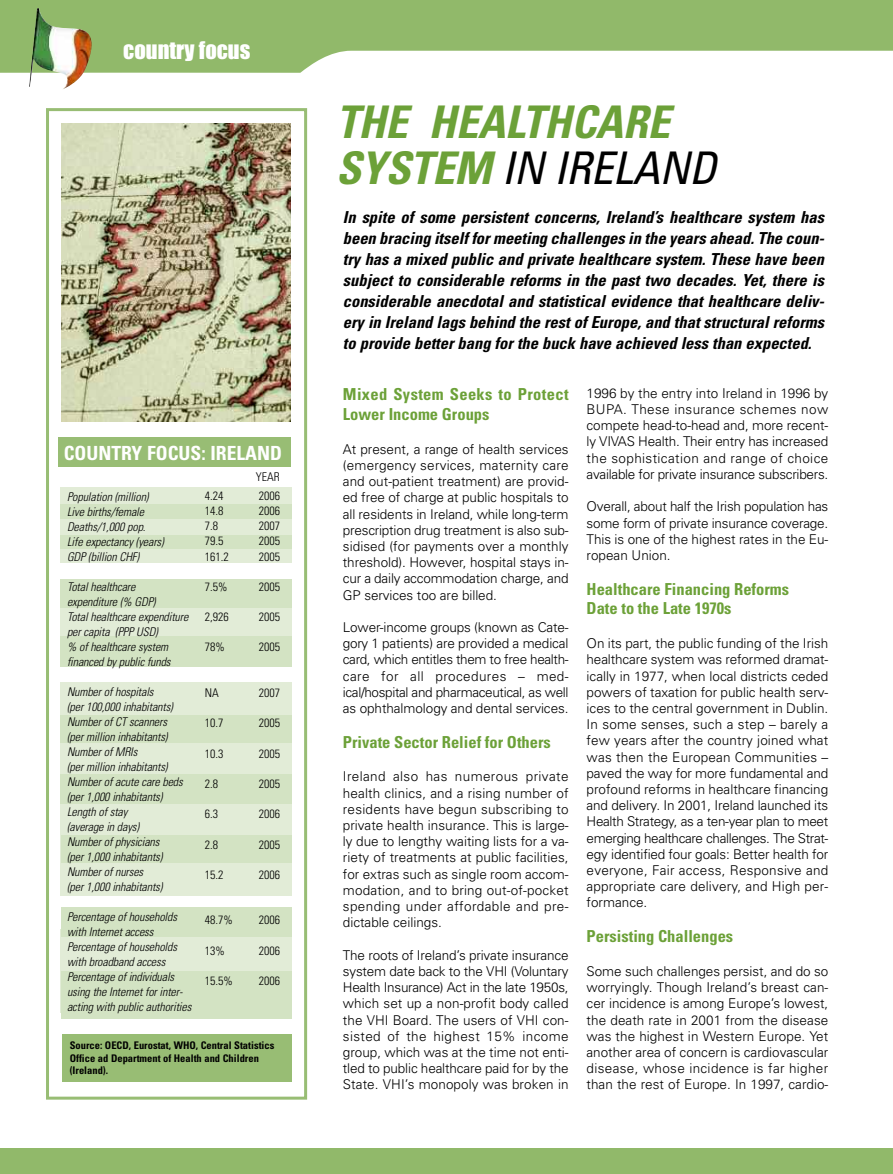
<style>
.page{position:relative;width:893px;height:1174px;background:#fff}
.page>*{position:absolute;margin:0;border:0;box-sizing:border-box;transform-origin:0 0}
.t1{font:italic 700 condensed 45px/46.5px "Univers";letter-spacing:-.01em;color:#6ca138}
.t2{font:22.5px "Impact";color:#fff}
.t3{font:700 condensed 19.5px "Univers";color:#fff}
.t4{font:italic 700 condensed 16.5px/21px "Univers";color:#000;text-align:justify}
.t5{font:700 condensed 16.5px/19.8px "Univers";color:#6ca138}
.t6{font:700 condensed 16.5px/19.8px "Univers";letter-spacing:.02em;color:#6ca138}
.t7{font:300 13.5px/16.2px "Univers";color:#000;text-align:justify}
.t8{font:italic 300 condensed 12px/15px "Univers";letter-spacing:-.01em;color:#000}
.t9{font:300 condensed 12px "Univers";color:#000}
.t10{font:700 condensed 10.5px/12.6px "Univers";color:#000}
.s1{font-weight:400;color:#000}
</style>
<div class="page">
<svg style="left:0;top:0;width:893px;height:73px;fill:#91b96a"></svg>
<div style="left:59px;top:487px;width:268px;height:88px;background:#e2ecd7"></div>
<div style="left:59px;top:566px;width:268px;height:81px;background:#e2ecd7"></div>
<div style="left:59px;top:682px;width:266px;height:213px;background:#e2ecd7"></div>
<div style="left:59px;top:928px;width:266px;height:84px;background:#e2ecd7"></div>
<div style="left:62px;top:1034px;width:256px;height:47px;background:#98bd74"></div>
<div style="left:59px;top:504px;width:269px;height:15px;background:#d3e3c3"></div>
<div style="left:59px;top:535px;width:269px;height:13px;background:#d3e3c3"></div>
<div style="left:59px;top:715px;width:266px;height:27px;background:#d3e3c3"></div>
<div style="left:59px;top:774px;width:265px;height:30px;background:#d3e3c3"></div>
<div style="left:61px;top:836px;width:266px;height:27px;background:#d3e3c3"></div>
<div style="left:61px;top:907px;width:266px;height:29px;background:#d3e3c3"></div>
<div style="left:61px;top:971px;width:266px;height:48px;background:#d3e3c3"></div>
<div style="left:60px;top:563px;width:267px;height:17px;background:#fff"></div>
<div style="left:59px;top:579px;width:267px;height:28px;background:#d3e3c3"></div>
<div style="left:59px;top:636px;width:267px;height:31px;background:#d3e3c3"></div>
<div style="left:292px;top:428px;width:40px;height:671px;background:#fff"></div>
<div style="left:46px;top:108px;width:261px;height:991px;border:3px solid #98bd74"></div>
<div style="left:0;top:1148px;width:893px;height:26px;background:#91b96a"></div>
<img style="left:61px;top:124px;width:230px;height:297px">
<img style="left:29px;top:8px;width:63px;height:81px">
<div style="left:59px;top:437px;width:232px;height:29px;background:#98bd74"></div>
<h2 class="t2" style="left:123px;top:39px;width:128px">COUNTRY FOCUS</h2>
<h3 class="t3" style="left:64px;top:445px;width:220px">COUNTRY FOCUS: IRELAND</h3>
<p class="t8" style="left:67px;top:490px;width:98px">Population (million)<br>Live births/female<br>Deaths/1,000 pop.<br>Life expectancy (years)<br>GDP (billion CHF)</p>
<p class="t8" style="left:67px;top:580px;width:123px">Total healthcare expenditure (% GDP)<br>Total healthcare expenditure per capita (PPP USD)<br>% of healthcare system financed by public funds</p>
<p class="t8" style="left:67px;top:685px;width:117px">Number of hospitals<br>(per 100,000 inhabitants)<br>Number of CT scanners (per million inhabitants)<br>Number of MRIs<br>(per million inhabitants)<br>Number of acute care beds (per 1,000 inhabitants)<br>Length of stay<br>(average in days)<br>Number of physicians<br>(per 1,000 inhabitants)<br>Number of nurses<br>(per 1,000 inhabitants)</p>
<p class="t8" style="left:67px;top:910px;width:126px">Percentage of households with Internet access<br>Percentage of households with broadband access<br>Percentage of individuals using the Internet for inter&shy;acting with public authorities</p>
<p class="t9" style="left:256px;top:472px;width:25px">YEAR</p>
<p class="t9" style="left:205px;top:491px;width:20px">4.24</p>
<p class="t9" style="left:259px;top:491px;width:23px">2006</p>
<p class="t9" style="left:205px;top:506px;width:20px">14.8</p>
<p class="t9" style="left:259px;top:506px;width:23px">2006</p>
<p class="t9" style="left:205px;top:521px;width:15px">7.8</p>
<p class="t9" style="left:259px;top:521px;width:23px">2007</p>
<p class="t9" style="left:205px;top:537px;width:20px">79.5</p>
<p class="t9" style="left:259px;top:537px;width:23px">2005</p>
<p class="t9" style="left:205px;top:552px;width:25px">161.2</p>
<p class="t9" style="left:259px;top:552px;width:23px">2005</p>
<p class="t9" style="left:205px;top:582px;width:24px">7.5%</p>
<p class="t9" style="left:259px;top:582px;width:23px">2005</p>
<p class="t9" style="left:205px;top:612px;width:25px">2,926</p>
<p class="t9" style="left:259px;top:612px;width:23px">2005</p>
<p class="t9" style="left:205px;top:643px;width:21px">78%</p>
<p class="t9" style="left:259px;top:643px;width:23px">2005</p>
<p class="t9" style="left:205px;top:688px;width:16px">NA</p>
<p class="t9" style="left:259px;top:688px;width:23px">2007</p>
<p class="t9" style="left:205px;top:718px;width:20px">10.7</p>
<p class="t9" style="left:259px;top:718px;width:23px">2005</p>
<p class="t9" style="left:205px;top:749px;width:20px">10.3</p>
<p class="t9" style="left:259px;top:749px;width:23px">2005</p>
<p class="t9" style="left:205px;top:779px;width:15px">2.8</p>
<p class="t9" style="left:259px;top:779px;width:23px">2005</p>
<p class="t9" style="left:205px;top:809px;width:15px">6.3</p>
<p class="t9" style="left:259px;top:809px;width:23px">2006</p>
<p class="t9" style="left:205px;top:840px;width:15px">2.8</p>
<p class="t9" style="left:259px;top:840px;width:23px">2005</p>
<p class="t9" style="left:205px;top:870px;width:20px">15.2</p>
<p class="t9" style="left:259px;top:870px;width:23px">2006</p>
<p class="t9" style="left:205px;top:915px;width:29px">48.7%</p>
<p class="t9" style="left:259px;top:915px;width:23px">2006</p>
<p class="t9" style="left:205px;top:946px;width:21px">13%</p>
<p class="t9" style="left:259px;top:946px;width:23px">2006</p>
<p class="t9" style="left:205px;top:976px;width:29px">15.5%</p>
<p class="t9" style="left:259px;top:976px;width:23px">2006</p>
<p class="t10" style="left:70px;top:1040px;width:206px">Source: OECD, Eurostat, WHO, Central Statistics<br>Office ad Department of Health and Children (Ireland).</p>
<h1 class="t1" style="left:336px;top:102px;width:382px">THE HEALTHCARE<br>SYSTEM <span class="s1">IN IRELAND</span></h1>
<p class="t4" style="left:343px;top:208px;width:483px">In spite of some persistent concerns, Ireland’s healthcare system has been bracing itself for meeting challenges in the years ahead. The coun&shy;try has a mixed public and private healthcare system. These have been subject to considerable reforms in the past two decades. Yet, there is considerable anecdotal and statistical evidence that healthcare deliv&shy;ery in Ireland lags behind the rest of Europe, and that structural reforms to provide better bang for the buck have achieved less than expected.</p>
<p class="t6" style="left:343px;top:385px;width:227px">Mixed System Seeks to Protect<br>Lower Income Groups</p>
<p class="t7" style="left:343px;top:442px;width:227px">At present, a range of health services (emergency services, maternity care and out-patient treatment) are provid&shy;ed free of charge at public hospitals to all residents in Ireland, while long-term prescription drug treatment is also sub&shy;sidised (for payments over a monthly threshold). However, hospital stays in&shy;cur a daily accommodation charge, and GP services too are billed.</p>
<p class="t7" style="left:343px;top:620px;width:227px">Lower-income groups (known as Cate&shy;gory 1 patients) are provided a medical card, which entitles them to free health&shy;care for all procedures – med&shy;ical/hospital and pharmaceutical, as well as ophthalmology and dental services.</p>
<p class="t5" style="left:343px;top:733px;width:210px">Private Sector Relief for Others</p>
<p class="t7" style="left:343px;top:769px;width:227px">Ireland also has numerous private health clinics, and a rising number of residents have begun subscribing to private health insurance. This is large&shy;ly due to lengthy waiting lists for a va&shy;riety of treatments at public facilities, for extras such as single room accom&shy;modation, and to bring out-of-pocket spending under affordable and pre&shy;dictable ceilings.</p>
<p class="t7" style="left:343px;top:948px;width:227px">The roots of Ireland’s private insurance system date back to the VHI (Voluntary Health Insurance) Act in the late 1950s, which set up a non-profit body called the VHI Board. The users of VHI con&shy;sisted of the highest 15% income group, which was at the time not enti&shy;tled to public healthcare paid for by the State. VHI’s monopoly was broken in</p>
<p class="t7" style="left:587px;top:386px;width:243px">1996 by the entry into Ireland in 1996 by BUPA. These insurance schemes now compete head-to-head and, more recent&shy;ly VIVAS Health. Their entry has increased the sophistication and range of choice available for private insurance subscribers.</p>
<p class="t7" style="left:587px;top:499px;width:243px">Overall, about half the Irish population has some form of private insurance coverage.<br>This is one of the highest rates in the Eu&shy;ropean Union.</p>
<p class="t5" style="left:587px;top:580px;width:204px">Healthcare Financing Reforms<br>Date to the Late 1970s</p>
<p class="t7" style="left:587px;top:636px;width:243px">On its part, the public funding of the Irish healthcare system was reformed dramat&shy;ically in 1977, when local districts ceded powers of taxation for public health serv&shy;ices to the central government in Dublin.<br>In some senses, such a step – barely a few years after the country joined what was then the European Communities – paved the way for more fundamental and profound reforms in healthcare financing and delivery. In 2001, Ireland launched its Health Strategy, as a ten-year plan to meet emerging healthcare challenges. The Strat&shy;egy identified four goals: Better health for everyone, Fair access, Responsive and appropriate care delivery, and High per&shy;formance.</p>
<p class="t5" style="left:587px;top:927px;width:148px">Persisting Challenges</p>
<p class="t7" style="left:587px;top:964px;width:243px">Some such challenges persist, and do so worryingly. Though Ireland’s breast can&shy;cer incidence is among Europe’s lowest, the death rate in 2001 from the disease was the highest in Western Europe. Yet another area of concern is cardiovascular disease, whose incidence is far higher than the rest of Europe. In 1997, cardio-</p>
</div>
